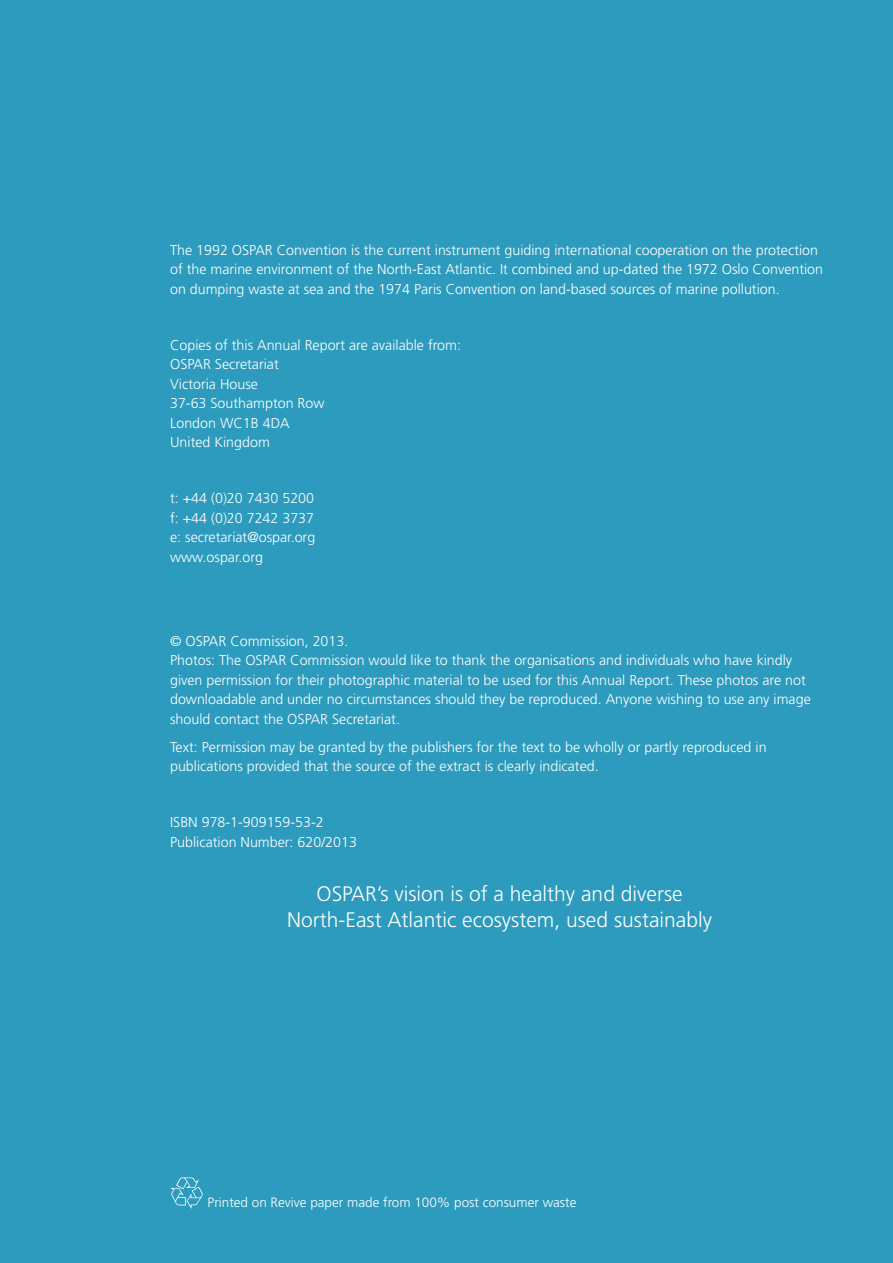
<style>
.page{position:relative;width:893px;height:1263px;background:#2c9bbd}
.page>*{position:absolute;margin:0;border:0;box-sizing:border-box;transform-origin:0 0}
.t1{font:300 21px/25.5px "Frutiger";color:#fff;text-align:center}
.t2{font:300 14.25px/19.5px "Frutiger";color:#fff}
.t3{font:300 13.5px "Frutiger";color:#fff}
</style>
<div class="page">
<svg style="left:170px;top:1177px;width:33px;height:32px"></svg>
<p class="t2" style="left:170px;top:240px;width:654px">The 1992 OSPAR Convention is the current instrument guiding international cooperation on the protection of the marine environment of the North-East Atlantic. It combined and up-dated the 1972 Oslo Convention on dumping waste at sea and the 1974 Paris Convention on land-based sources of marine pollution.</p>
<p class="t2" style="left:170px;top:335px;width:292px">Copies of this Annual Report are available from:<br>OSPAR Secretariat<br>Victoria House<br>37-63 Southampton Row<br>London WC1B 4DA<br>United Kingdom</p>
<p class="t2" style="left:170px;top:489px;width:147px;text-align:justify">t: +44 (0)20 7430 5200 f: +44 (0)20 7242 3737 e: secretariat@ospar.org www.ospar.org</p>
<p class="t2" style="left:170px;top:631px;width:642px">© OSPAR Commission, 2013.<br>Photos: The OSPAR Commission would like to thank the organisations and individuals who have kindly given permission for their photographic material to be used for this Annual Report. These photos are not downloadable and under no circumstances should they be reproduced. Anyone wishing to use any image should contact the OSPAR Secretariat.</p>
<p class="t2" style="left:170px;top:737px;width:598px">Text: Permission may be granted by the publishers for the text to be wholly or partly reproduced in publications provided that the source of the extract is clearly indicated.</p>
<p class="t2" style="left:170px;top:813px;width:188px">ISBN 978-1-909159-53-2<br>Publication Number: 620/2013</p>
<h1 class="t1" style="left:287px;top:881px;width:426px">OSPAR’s vision is of a healthy and diverse<br>North-East Atlantic ecosystem, used sustainably</h1>
<p class="t3" style="left:208px;top:1194px;width:370px">Printed on Revive paper made from 100% post consumer waste</p>
</div>
